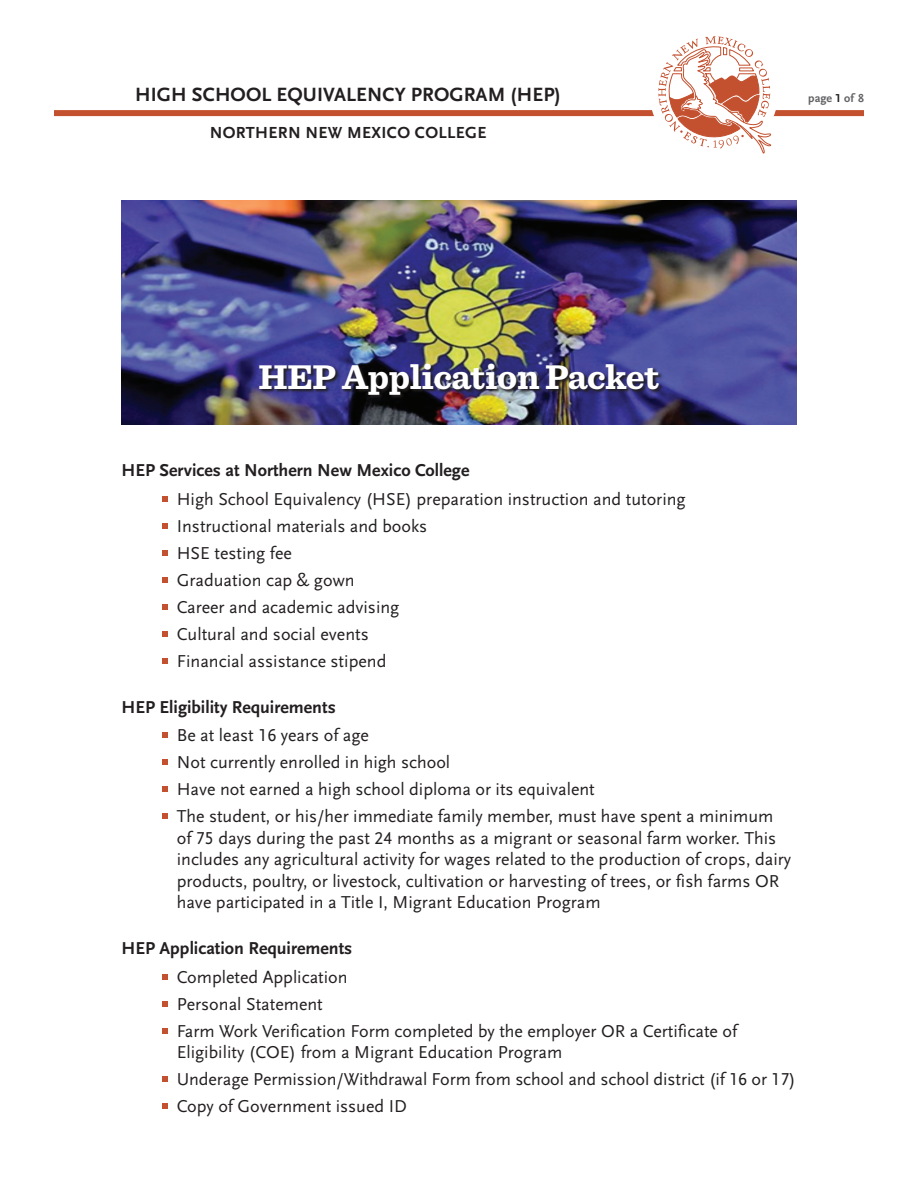
<style>
.page{position:relative;width:918px;height:1188px;background:#fff}
.page>*{position:absolute;margin:0;border:0;box-sizing:border-box;transform-origin:0 0}
.t1{font:700 36px "Sentinel";letter-spacing:-.01em;color:#fff}
.t2{font:20.1px "Scala Sans Bold LF";letter-spacing:.005em;color:#231f20}
.t3{font:18px/27px "Scala Sans Regular LF";color:#231f20}
.t4{font:18px "Scala Sans Bold LF";color:#231f20}
.t5{font:16.8px "Scala Sans Bold LF";letter-spacing:.02em;color:#231f20}
.t6{font:12px "Scala Sans Bold LF";color:#636366}
.s1{color:#231f20}
</style>
<div class="page">
<div style="left:54px;top:110px;width:810px;height:6px;background:#c3502e"></div>
<div style="left:649px;top:27px;width:130px;height:129px;background:#fff;border-radius:50%"></div>
<svg style="left:658px;top:36px;width:114px;height:117px"></svg>
<svg style="left:162px;top:496px;width:6px;height:6px"></svg>
<svg style="left:162px;top:523px;width:6px;height:6px"></svg>
<svg style="left:162px;top:550px;width:6px;height:6px"></svg>
<svg style="left:162px;top:577px;width:6px;height:6px"></svg>
<svg style="left:162px;top:604px;width:6px;height:6px"></svg>
<svg style="left:162px;top:631px;width:6px;height:6px"></svg>
<svg style="left:162px;top:658px;width:6px;height:6px"></svg>
<svg style="left:162px;top:732px;width:6px;height:6px"></svg>
<svg style="left:162px;top:759px;width:6px;height:6px"></svg>
<svg style="left:162px;top:786px;width:6px;height:6px"></svg>
<svg style="left:162px;top:813px;width:6px;height:6px"></svg>
<svg style="left:162px;top:974px;width:6px;height:6px"></svg>
<svg style="left:162px;top:1001px;width:6px;height:6px"></svg>
<svg style="left:162px;top:1028px;width:6px;height:6px"></svg>
<svg style="left:162px;top:1076px;width:6px;height:6px"></svg>
<svg style="left:162px;top:1103px;width:6px;height:6px"></svg>
<img style="left:122px;top:201px;width:674px;height:224px">
<img style="left:260px;top:363px;width:404px;height:36px">
<p class="t2" style="left:135px;top:83px;width:427px">HIGH SCHOOL EQUIVALENCY PROGRAM (HEP)</p>
<p class="t5" style="left:210px;top:123px;width:278px">NORTHERN NEW MEXICO COLLEGE</p>
<p class="t6" style="left:808px;top:91px;width:57px">page <span class="s1">1</span> of 8</p>
<h1 class="t1" style="left:259px;top:348px;width:402px">HEP Application Packet</h1>
<p class="t4" style="left:122px;top:461px;width:349px">HEP Services at Northern New Mexico College</p>
<p class="t3" style="left:177px;top:486px;width:511px">High School Equivalency (HSE) preparation instruction and tutoring<br>Instructional materials and books<br>HSE testing fee<br>Graduation cap &amp; gown<br>Career and academic advising<br>Cultural and social events<br>Financial assistance stipend</p>
<p class="t4" style="left:122px;top:697px;width:216px">HEP Eligibility Requirements</p>
<p class="t3" style="left:177px;top:722px;width:598px">Be at least 16 years of age<br>Not currently enrolled in high school<br>Have not earned a high school diploma or its equivalent<br>The student, or his/her immediate family member, must have spent a minimum</p>
<p class="t3" style="left:177px;top:827px;width:616px;line-height:21.6px">of 75 days during the past 24 months as a migrant or seasonal farm worker. This includes any agricultural activity for wages related to the production of crops, dairy products, poultry, or livestock, cultivation or harvesting of trees, or fish farms OR have participated in a Title I, Migrant Education Program</p>
<p class="t4" style="left:122px;top:939px;width:232px">HEP Application Requirements</p>
<p class="t3" style="left:177px;top:964px;width:562px">Completed Application<br>Personal Statement<br>Farm Work Verification Form completed by the employer OR a Certificate of</p>
<p class="t3" style="left:177px;top:1039px;width:621px">Eligibility (COE) from a Migrant Education Program<br>Underage Permission/Withdrawal Form from school and school district (if 16 or 17)<br>Copy of Government issued ID</p>
</div>
